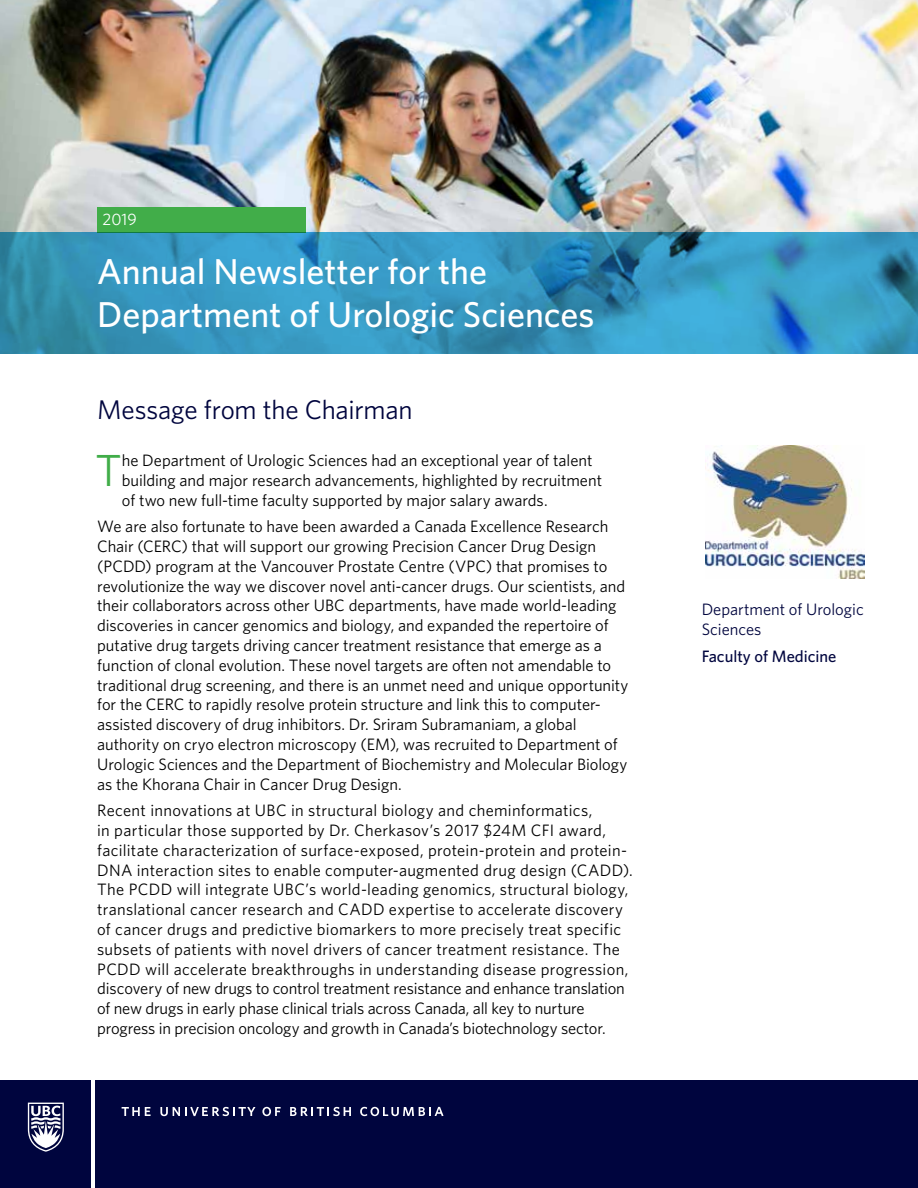
<style>
.page{position:relative;width:918px;height:1188px;background:#fff}
.page>*{position:absolute;margin:0;border:0;box-sizing:border-box;transform-origin:0 0}
.t1{font:45px "Whitney";color:#41ad49}
.t2{font:500 36px/43.2px "Whitney";color:#fff}
.t3{font:27px "Whitney";letter-spacing:-.005em;color:#00053e}
.t4{font:16.5px/19.8px "Whitney";color:#000}
.t5{font:16.5px/19.8px "Whitney";color:#00053e}
.t6{font:500 16.5px "Whitney";color:#00053e}
.t7{font:16.5px "Whitney";color:#fff}
</style>
<div class="page">
<img style="left:0;top:0;width:918px;height:232px">
<div style="left:0;top:1080px;width:91px;height:108px;background:#00053e"></div>
<div style="left:95px;top:1080px;width:823px;height:108px;background:#00053e"></div>
<svg style="left:28px;top:1103px;width:36px;height:49px"></svg>
<svg style="left:122px;top:1107px;width:29px;height:9px"></svg>
<svg style="left:160px;top:1107px;width:96px;height:9px"></svg>
<svg style="left:262px;top:1107px;width:19px;height:9px"></svg>
<svg style="left:290px;top:1107px;width:61px;height:9px"></svg>
<svg style="left:360px;top:1107px;width:84px;height:9px"></svg>
<img style="left:705px;top:446px;width:160px;height:133px">
<div style="left:97px;top:207px;width:209px;height:25px;background:#41ad49"></div>
<svg style="left:0;top:232px;width:918px;height:122px;background:#3596be"></svg>
<p class="t7" style="left:103px;top:209px;width:36px">2019</p>
<h2 class="t2" style="left:97px;top:249px;width:499px">Annual Newsletter for the<br>Department of Urologic Sciences</h2>
<h3 class="t3" style="left:97px;top:394px;width:317px">Message from the Chairman</h3>
<h1 class="t1" style="left:96px;top:444px;width:28px">T</h1>
<p class="t4" style="left:122px;top:450px;width:482px">he Department of Urologic Sciences had an exceptional year of talent building and major research advancements, highlighted by recruitment of two new full-time faculty supported by major salary awards.</p>
<p class="t4" style="left:97px;top:516px;width:533px">We are also fortunate to have been awarded a Canada Excellence Research Chair (CERC) that will support our growing Precision Cancer Drug Design (PCDD) program at the Vancouver Prostate Centre (VPC) that promises to revolutionize the way we discover novel anti-cancer drugs. Our scientists, and their collaborators across other UBC departments, have made world-leading discoveries in cancer genomics and biology, and expanded the repertoire of putative drug targets driving cancer treatment resistance that emerge as a function of clonal evolution. These novel targets are often not amendable to traditional drug screening, and there is an unmet need and unique opportunity for the CERC to rapidly resolve protein structure and link this to computer&shy;assisted discovery of drug inhibitors. Dr. Sriram Subramaniam, a global authority on cryo electron microscopy (EM), was recruited to Department of Urologic Sciences and the Department of Biochemistry and Molecular Biology as the Khorana Chair in Cancer Drug Design.</p>
<p class="t4" style="left:97px;top:800px;width:537px">Recent innovations at UBC in structural biology and cheminformatics,<br>in particular those supported by Dr. Cherkasov’s 2017 $24M CFI award, facilitate characterization of surface-exposed, protein-protein and protein-DNA interaction sites to enable computer-augmented drug design (CADD).<br>The PCDD will integrate UBC’s world-leading genomics, structural biology, translational cancer research and CADD expertise to accelerate discovery of cancer drugs and predictive biomarkers to more precisely treat specific subsets of patients with novel drivers of cancer treatment resistance. The PCDD will accelerate breakthroughs in understanding disease progression, discovery of new drugs to control treatment resistance and enhance translation of new drugs in early phase clinical trials across Canada, all key to nurture progress in precision oncology and growth in Canada’s biotechnology sector.</p>
<p class="t5" style="left:702px;top:599px;width:164px">Department of Urologic<br>Sciences</p>
<p class="t6" style="left:702px;top:646px;width:136px">Faculty of Medicine</p>
</div>
